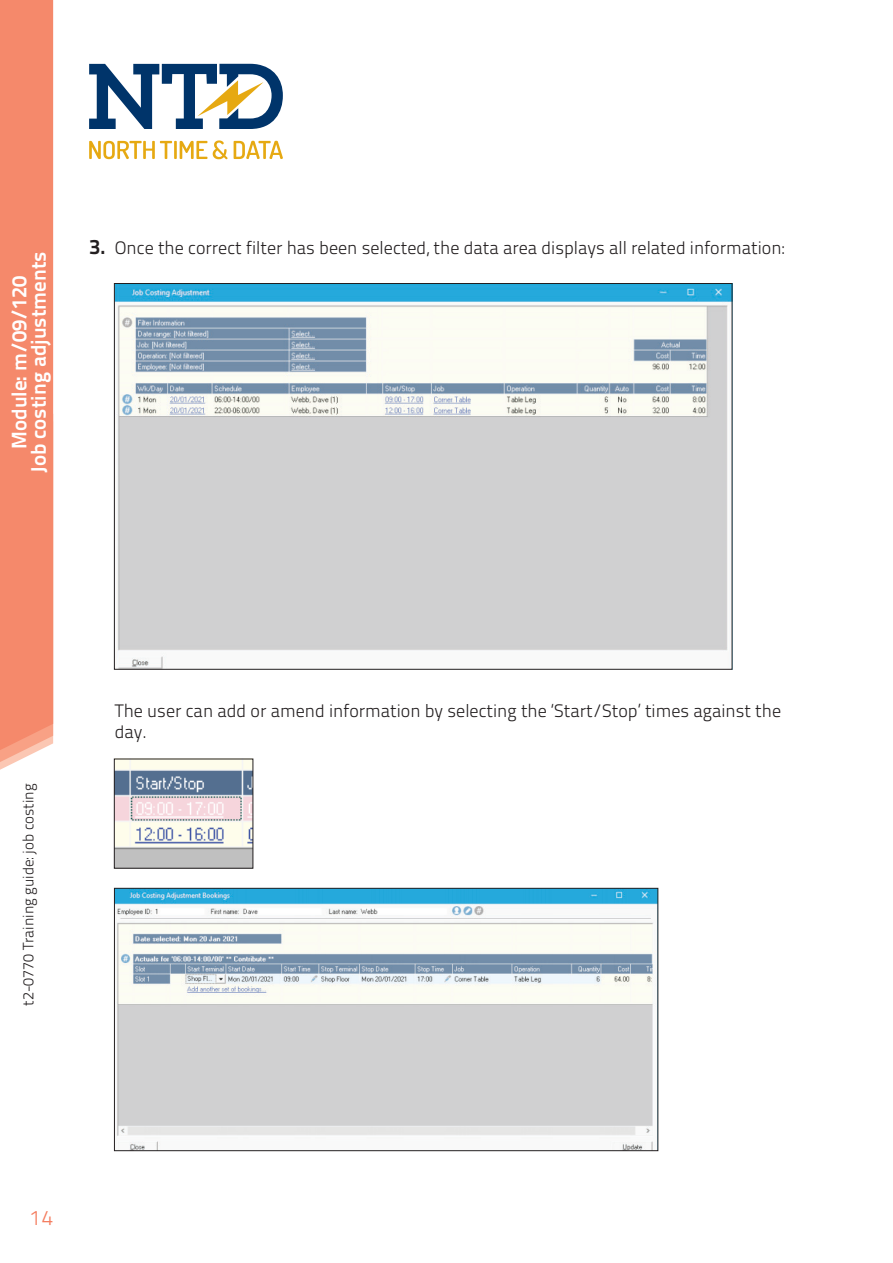
<style>
.page{position:relative;width:893px;height:1263px;background:#fff}
.page>*{position:absolute;margin:0;border:0;box-sizing:border-box;transform-origin:0 0}
.t1{font:21px/19.5px "Titillium Text 22 L 800 wt";color:#fff;text-align:center}
.t2{font:21px "Titillium Text 22 L 250 wt";color:#f47c5e}
.t3{font:18px/21px "Titillium Text 22 L 250 wt";color:#231f20}
.t4{font:15px "Titillium Text 22 L 250 wt";color:#231f20}
.s1{font-family:"Titillium Text 22 L 800 wt";font-size:21px}
</style>
<div class="page">
<div style="left:0;top:0;width:53px;height:770px;background:#f5896b"></div>
<svg style="left:89px;top:64px;width:194px;height:65px"></svg>
<svg style="left:89px;top:141px;width:118px;height:18px"></svg>
<svg style="left:213px;top:140px;width:15px;height:19px"></svg>
<svg style="left:234px;top:141px;width:49px;height:18px"></svg>
<img style="left:116px;top:285px;width:614px;height:382px">
<img style="left:116px;top:761px;width:135px;height:105px">
<img style="left:116px;top:890px;width:540px;height:259px">
<div style="left:114px;top:888px;width:544px;height:263px;border:1px solid #231f20"></div>
<p class="t1" style="left:8px;top:473px;width:223px;rotate:-90deg">Module: m/09/120<br>Job costing adjustments</p>
<p class="t3" style="left:89px;top:237px;width:697px"><span class="s1">3.</span> Once the correct filter has been selected, the data area displays all related information:</p>
<p class="t4" style="left:17px;top:1006px;width:224px;rotate:-90deg">t2-0770 Training guide: job costing</p>
<p class="t3" style="left:115px;top:699px;width:668px">The user can add or amend information by selecting the ‘Start/Stop’ times against the day.</p>
<p class="t2" style="left:30px;top:1202px;width:25px">14</p>
</div>
